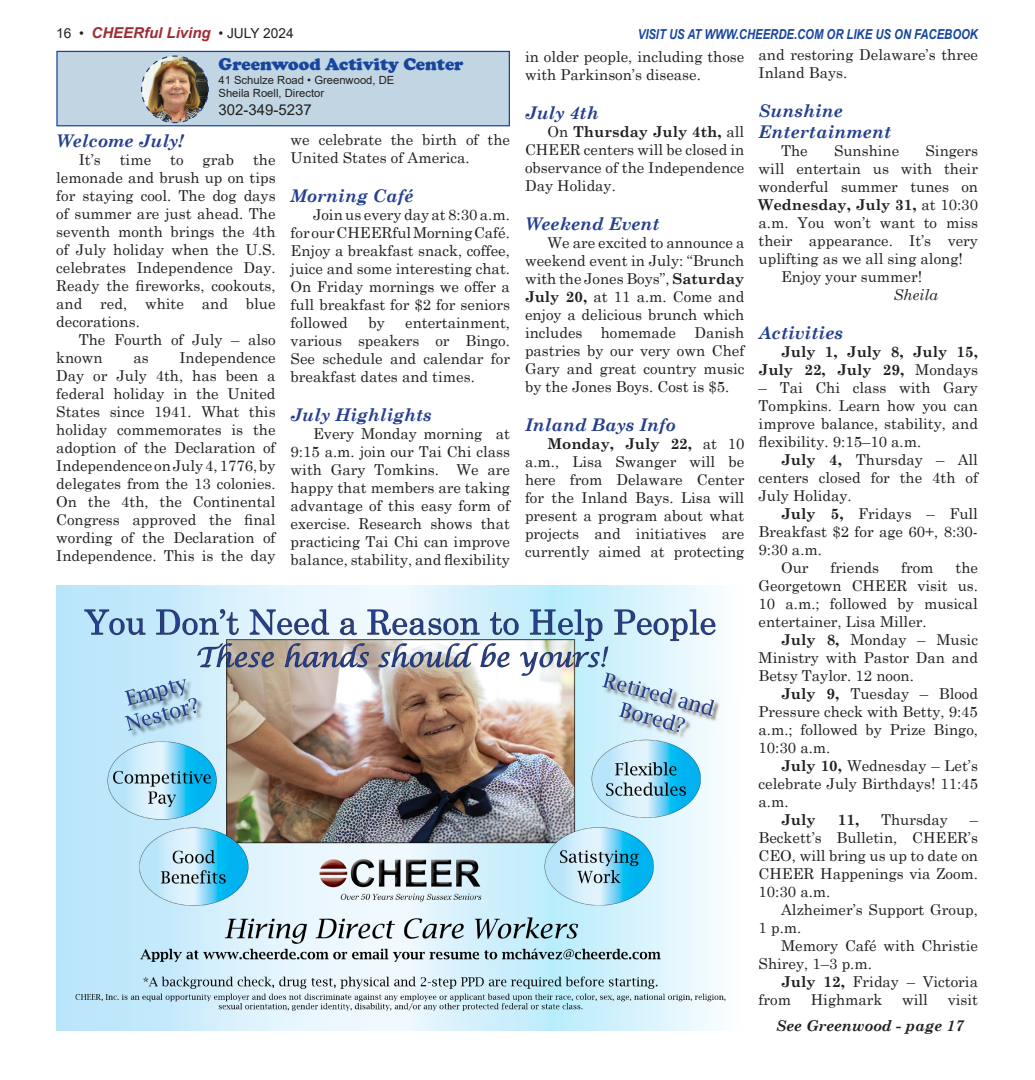
<style>
.page{position:relative;width:1035px;height:1080px;background:#fff}
.page>*{position:absolute;margin:0;border:0;box-sizing:border-box;transform-origin:0 0}
.t1{font:italic 700 17.5px/21px "Century Schoolbook";color:#253f8e}
.t2{font:900 17.5px "Cooper";color:#18469d}
.t3{font:15px/18px "Century Schoolbook";color:#231f20;text-align:justify}
.t4{font:700 15px/18px "Century Schoolbook";color:#231f20;text-align:right}
.t5{font:italic 700 15px "Arial";color:#9f2c33}
.t6{font:italic 700 15px "Century Schoolbook";color:#231f20}
.t7{font:15px "Arial";color:#231f20}
.t8{font:italic 15px "Century Schoolbook";color:#231f20}
.t9{font:italic 700 13.75px "Arial Narrow";color:#18469d}
.t10{font:11.25px "Arial";color:#231f20}
.s1{font-weight:400;font-style:normal;font-size:13.75px;color:#231f20}
.s2{font-weight:700}
.s3{font-weight:400}
</style>
<div class="page">
<div style="left:56px;top:51px;width:454px;height:75px;background:#c1d6e2;border:1px solid #18469d"></div>
<img style="left:141px;top:55px;width:68px;height:69px">
<img style="left:56px;top:585px;width:670px;height:446px">
<p class="t5" style="left:56px;top:23px;width:239px"><span class="s1">16 •</span> CHEERful Living <span class="s1">• JULY 2024</span></p>
<p class="t9" style="left:638px;top:24px;width:342px">VISIT US AT WWW.CHEERDE.COM OR LIKE US ON FACEBOOK</p>
<p class="t2" style="left:219px;top:54px;width:247px">Greenwood Activity Center</p>
<p class="t10" style="left:219px;top:72px;width:177px">41 Schulze Road • Greenwood, DE</p>
<p class="t10" style="left:219px;top:86px;width:107px">Sheila Roell, Director</p>
<p class="t7" style="left:219px;top:100px;width:95px">302-349-5237</p>
<p class="t1" style="left:56px;top:130px;width:129px">Welcome July!</p>
<p class="t3" style="left:79px;top:150px;width:23px">It’s</p>
<p class="t3" style="left:120px;top:150px;width:33px">time</p>
<p class="t3" style="left:170px;top:150px;width:15px">to</p>
<p class="t3" style="left:203px;top:150px;width:33px">grab</p>
<p class="t3" style="left:759px;top:45px;width:221px">and restoring Delaware’s three<br>Inland Bays.</p>
<p class="t1" style="left:759px;top:100px;width:134px">Sunshine<br>Entertainment</p>
<p class="t3" style="left:781px;top:141px;width:28px">The</p>
<p class="t3" style="left:834px;top:141px;width:67px">Sunshine</p>
<p class="t3" style="left:525px;top:46px;width:221px">in older people, including those with Parkinson’s disease.</p>
<p class="t1" style="left:525px;top:101px;width:75px">July 4th</p>
<p class="t3" style="left:525px;top:121px;width:221px;text-indent:22px">On <span class="s2">Thursday July 4th,</span> all CHEER centers will be closed in observance of the Independence Day Holiday.</p>
<p class="t1" style="left:525px;top:212px;width:136px">Weekend Event</p>
<p class="t3" style="left:525px;top:232px;width:221px;text-indent:22px">We are excited to announce a weekend event in July: “Brunch with the Jones Boys”, <span class="s2">Saturday July 20,</span> at 11 a.m. Come and enjoy a delicious brunch which includes homemade Danish pastries by our very own Chef Gary and great country music by the Jones Boys. Cost is $5.</p>
<p class="t1" style="left:525px;top:413px;width:153px">Inland Bays Info</p>
<p class="t3" style="left:525px;top:433px;width:221px;text-indent:22px"><span class="s2">Monday, July 22,</span> at 10 a.m., Lisa Swanger will be here from Delaware Center for the Inland Bays. Lisa will present a program about what projects and initiatives are currently aimed at protecting</p>
<p class="t3" style="left:291px;top:130px;width:221px">we celebrate the birth of the<br>United States of America.</p>
<p class="t1" style="left:291px;top:185px;width:124px">Morning Café</p>
<p class="t3" style="left:291px;top:205px;width:221px;text-indent:22px">Join us every day at 8:30 a.m. for our CHEERful Morning Café.<br>Enjoy a breakfast snack, coffee, juice and some interesting chat.<br>On Friday mornings we offer a full breakfast for $2 for seniors followed</p>
<p class="t3" style="left:759px;top:141px;width:221px;text-indent:167px">Singers will entertain us with their wonderful summer tunes on <span class="s2">Wednesday, July 31,</span> at 10:30 a.m. You won’t want to miss their appearance. It’s very uplifting as we all sing along!</p>
<p class="t3" style="left:781px;top:267px;width:143px">Enjoy your summer!</p>
<p class="t8" style="left:894px;top:284px;width:46px">Sheila</p>
<p class="t1" style="left:759px;top:322px;width:86px">Activities</p>
<p class="t4" style="left:759px;top:342px;width:221px">July 1, July 8, July 15,<br>July 22, July 29, <span class="s3">Mondays</span></p>
<p class="t3" style="left:759px;top:378px;width:221px">– Tai Chi class with Gary Tompkins. Learn how you can improve balance, stability, and flexibility. 9:15–10 a.m.</p>
<p class="t3" style="left:759px;top:450px;width:221px;text-indent:22px"><span class="s2">July 4,</span> Thursday – All centers closed for the 4th of July Holiday.</p>
<p class="t3" style="left:759px;top:504px;width:221px;text-indent:22px"><span class="s2">July 5,</span> Fridays – Full Breakfast $2 for age 60+, 8:30- 9:30 a.m.</p>
<p class="t3" style="left:781px;top:558px;width:29px">Our</p>
<p class="t3" style="left:831px;top:558px;width:50px">friends</p>
<p class="t3" style="left:901px;top:558px;width:34px">from</p>
<p class="t3" style="left:56px;top:150px;width:221px;text-indent:197px">the lemonade and brush up on tips for staying cool. The dog days of summer are just ahead. The seventh month brings the 4th of July holiday when the U.S. celebrates Independence Day.<br>Ready the fireworks, cookouts, and red, white and blue decorations.</p>
<p class="t3" style="left:56px;top:330px;width:221px;text-indent:22px">The Fourth of July – also known</p>
<p class="t3" style="left:291px;top:313px;width:221px;text-indent:115px">entertainment, various speakers or Bingo.<br>See schedule and calendar for breakfast dates and times.</p>
<p class="t1" style="left:291px;top:404px;width:143px">July Highlights</p>
<p class="t3" style="left:291px;top:424px;width:221px;text-indent:22px">Every Monday morning at 9:15 a.m. join our Tai Chi class with Gary Tomkins. We are happy that members are taking advantage of this easy form of exercise. Research shows that practicing Tai Chi can improve balance, stability, and flexibility</p>
<p class="t3" style="left:368px;top:313px;width:18px">by</p>
<p class="t3" style="left:56px;top:348px;width:221px;text-indent:123px">Independence Day or July 4th, has been a federal holiday in the United States since 1941. What this holiday commemorates is the adoption of the Declaration of Independence on July 4, 1776, by delegates from the 13 colonies.<br>On the 4th, the Continental Congress approved the final wording of the Declaration of Independence. This is the day</p>
<p class="t3" style="left:133px;top:348px;width:17px">as</p>
<p class="t3" style="left:759px;top:558px;width:221px;text-indent:197px">the Georgetown CHEER visit us.<br>10 a.m.; followed by musical entertainer, Lisa Miller.</p>
<p class="t3" style="left:759px;top:630px;width:221px;text-indent:22px"><span class="s2">July 8,</span> Monday – Music Ministry with Pastor Dan and Betsy Taylor. 12 noon.</p>
<p class="t3" style="left:759px;top:684px;width:221px;text-indent:22px"><span class="s2">July 9,</span> Tuesday – Blood Pressure check with Betty, 9:45 a.m.; followed by Prize Bingo, 10:30 a.m.</p>
<p class="t3" style="left:759px;top:756px;width:221px;text-indent:22px"><span class="s2">July 10,</span> Wednesday – Let’s celebrate July Birthdays! 11:45 a.m.</p>
<p class="t4" style="left:781px;top:810px;width:36px">July</p>
<p class="t4" style="left:838px;top:810px;width:23px">11,</p>
<p class="t3" style="left:881px;top:810px;width:68px">Thursday</p>
<p class="t3" style="left:759px;top:810px;width:221px;text-indent:211px">– Beckett’s Bulletin, CHEER’s CEO, will bring us up to date on CHEER Happenings via Zoom.<br>10:30 a.m.</p>
<p class="t3" style="left:759px;top:900px;width:221px;text-indent:22px">Alzheimer’s Support Group,<br>1 p.m.</p>
<p class="t3" style="left:759px;top:936px;width:221px;text-indent:22px">Memory Café with Christie<br>Shirey, 1–3 p.m.</p>
<p class="t3" style="left:759px;top:972px;width:221px;text-indent:22px"><span class="s2">July 12,</span> Friday – Victoria from</p>
<p class="t3" style="left:811px;top:990px;width:73px">Highmark</p>
<p class="t3" style="left:902px;top:990px;width:27px">will</p>
<p class="t3" style="left:948px;top:990px;width:32px">visit</p>
<p class="t6" style="left:776px;top:1014px;width:189px">See Greenwood - page 17</p>
</div>
